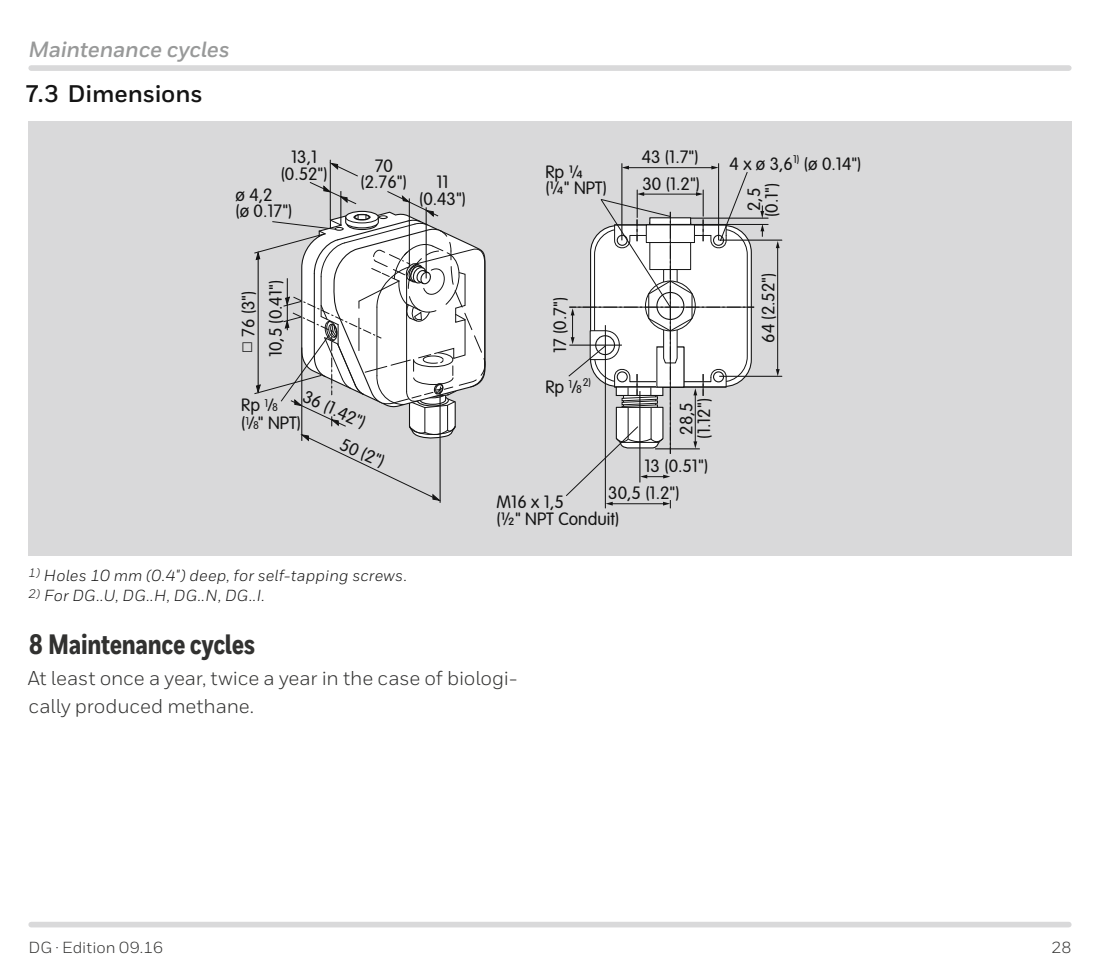
<style>
.page{position:relative;width:1100px;height:970px;background:#fff}
.page>*{position:absolute;margin:0;border:0;box-sizing:border-box;transform-origin:0 0}
.t1{font:800 28px "Honeywell Cond";letter-spacing:-.01em;color:#313130}
.t2{font:700 24px "Honeywell Sans";letter-spacing:-.005em;color:#141414}
.t3{font:italic 700 22px "Honeywell Sans";letter-spacing:-.01em;color:#989999}
.t4{font:20px/28px "Honeywell Sans";letter-spacing:-.005em;color:#313130}
.t5{font:300 17.6px/16.4px "VAG Rounded Std";color:#141414}
.t6{font:italic 16px "Honeywell Sans";letter-spacing:.015em;color:#141414}
.t7{font:16px "Honeywell Sans";letter-spacing:.005em;color:#313130}
.t8{font:300 11px "VAG Rounded Std";color:#141414}
.s1{font-size:11px}
</style>
<div class="page">
<div style="left:31px;top:921px;width:1038px;height:6px;background:#d9d9da"></div>
<div style="left:31px;top:65px;width:1038px;height:6px;background:#d9d9da"></div>
<div style="left:28px;top:121px;width:1043px;height:434px;background:#d9d9da"></div>
<hr style="left:777px;top:247px;width:1px;height:123px;background:#141414">
<svg style="left:776px;top:241px;width:4px;height:7px"></svg>
<svg style="left:776px;top:369px;width:4px;height:7px"></svg>
<hr style="left:622px;top:163px;width:1px;height:77px;background:#141414">
<hr style="left:719px;top:376px;width:63px;height:1px;background:#141414">
<hr style="left:719px;top:240px;width:63px;height:1px;background:#141414">
<hr style="left:690px;top:218px;width:78px;height:1px;background:#141414">
<hr style="left:690px;top:224px;width:78px;height:1px;background:#141414">
<svg style="left:760px;top:225px;width:4px;height:12px"></svg>
<svg style="left:760px;top:205px;width:4px;height:13px"></svg>
<hr style="left:718px;top:163px;width:1px;height:77px;background:#141414">
<svg style="left:566px;top:166px;width:188px;height:342px"></svg>
<hr style="left:330px;top:160px;width:1px;height:60px;background:#141414">
<hr style="left:440px;top:389px;width:1px;height:114px;background:#141414">
<svg style="left:254px;top:162px;width:232px;height:339px"></svg>
<p class="t3" style="left:28px;top:36px;width:203px">Maintenance cycles</p>
<h2 class="t2" style="left:25px;top:79px;width:179px">7.3 Dimensions</h2>
<p class="t5" style="left:281px;top:150px;width:49px;text-align:center">13,1 (0.52")</p>
<p class="t5" style="left:361px;top:158px;width:48px;text-align:center">70 (2.76")</p>
<p class="t5" style="left:642px;top:144px;width:60px;line-height:26.8px">43 (1.7")<br>30 (1.2")</p>
<p class="t5" style="left:545px;top:164px;width:63px">Rp ¼ (¼" NPT)</p>
<p class="t5" style="left:436px;top:174px;width:14px">11</p>
<p class="t5" style="left:236px;top:187px;width:39px">ø 4,2</p>
<p class="t5" style="left:419px;top:191px;width:49px">(0.43")</p>
<p class="t5" style="left:236px;top:203px;width:58px">(ø 0.17")</p>
<p class="t5" style="left:729px;top:156px;width:133px">4 x ø 3,6<sup>1)</sup> (ø 0.14")</p>
<p class="t5" style="left:746px;top:217px;width:36px;line-height:17.6px;text-align:center;rotate:-90deg">2,5 (0.1")</p>
<p class="t5" style="left:241px;top:337px;width:48px;rotate:-90deg">76 (3")</p>
<p class="t5" style="left:268px;top:357px;width:79px;rotate:-90deg">10,5 (0.41")</p>
<p class="t5" style="left:307px;top:389px;width:69px;rotate:24deg">36 (1.42")</p>
<p class="t5" style="left:241px;top:397px;width:61px;line-height:17.6px">Rp <sup>1</sup>/<span class="s1">8 </span>(<sup>1</sup>/<span class="s1">8</span>" NPT)</p>
<p class="t5" style="left:344px;top:436px;width:49px;rotate:24deg">50 (2")</p>
<p class="t5" style="left:552px;top:353px;width:58px;rotate:-90deg">17 (0.7")</p>
<p class="t5" style="left:545px;top:379px;width:38px">Rp <sup>1</sup>/<span class="s1">8</span></p>
<p class="t8" style="left:583px;top:376px;width:10px">2)</p>
<p class="t5" style="left:678px;top:438px;width:42px;line-height:17.6px;rotate:-90deg">28,5 (1.12")</p>
<p class="t5" style="left:644px;top:458px;width:65px">13 (0.51")</p>
<p class="t5" style="left:608px;top:485px;width:73px">30,5 (1.2")</p>
<p class="t5" style="left:497px;top:494px;width:124px">M16 x 1,5<br>(½" NPT Conduit)</p>
<p class="t6" style="left:28px;top:565px;width:380px"><sup>1)</sup> Holes 10 mm (0.4") deep, for self-tapping screws.</p>
<p class="t6" style="left:28px;top:586px;width:238px"><sup>2)</sup> For DG..U, DG..H, DG..N, DG..I.</p>
<h1 class="t1" style="left:28px;top:627px;width:228px">8 Maintenance cycles</h1>
<p class="t4" style="left:28px;top:663px;width:491px">At least once a year, twice a year in the case of biologi&shy;cally produced methane.</p>
<p class="t5" style="left:761px;top:343px;width:72px;rotate:-90deg">64 (2.52")</p>
<p class="t7" style="left:28px;top:937px;width:136px">DG · Edition 09.16</p>
<p class="t7" style="left:1051px;top:937px;width:22px">28</p>
</div>
